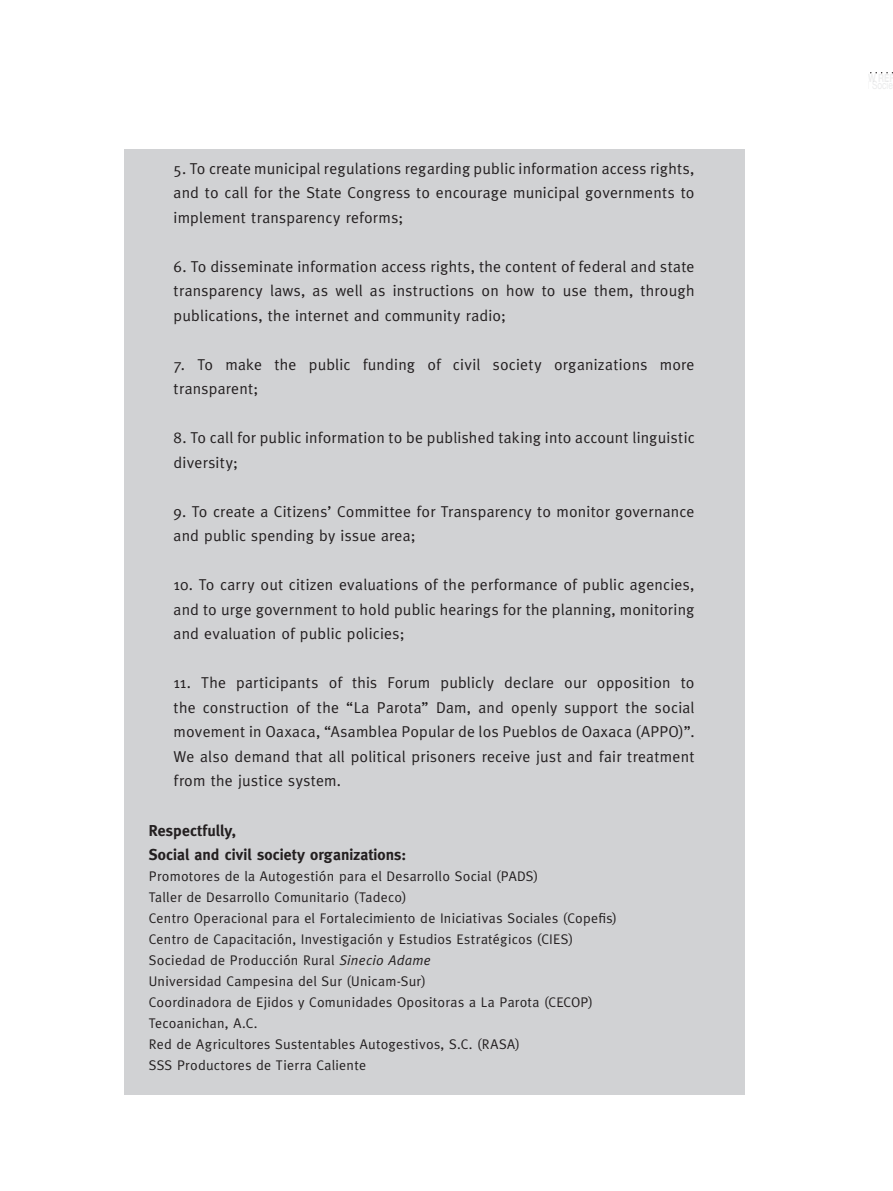
<style>
.page{position:relative;width:893px;height:1191px;background:#fff}
.page>*{position:absolute;margin:0;border:0;box-sizing:border-box;transform-origin:0 0}
.t1{font:15.75px/24.5px "Meta";letter-spacing:.015em;color:#231f20;text-align:justify}
.t2{font:700 15.75px "Meta";letter-spacing:.005em;color:#231f20}
.t3{font:14px "Meta";letter-spacing:.02em;color:#231f20}
.s1{font-style:italic}
</style>
<div class="page">
<div style="left:124px;top:149px;width:620px;height:945px;background:#d1d2d4"></div>
<p class="t1" style="left:174px;top:156px;width:522px">5. To create municipal regulations regarding public information access rights, and to call for the State Congress to encourage municipal governments to implement transparency reforms;</p>
<p class="t1" style="left:174px;top:254px;width:522px">6. To disseminate information access rights, the content of federal and state transparency laws, as well as instructions on how to use them, through publications, the internet and community radio;</p>
<p class="t1" style="left:174px;top:352px;width:522px">7. To make the public funding of civil society organizations more transparent;</p>
<p class="t1" style="left:174px;top:425px;width:522px">8. To call for public information to be published taking into account linguistic diversity;</p>
<p class="t1" style="left:174px;top:499px;width:522px">9. To create a Citizens’ Committee for Transparency to monitor governance and public spending by issue area;</p>
<p class="t1" style="left:174px;top:572px;width:522px">10. To carry out citizen evaluations of the performance of public agencies, and to urge government to hold public hearings for the planning, monitoring and evaluation of public policies;</p>
<p class="t1" style="left:174px;top:670px;width:522px">11. The participants of this Forum publicly declare our opposition to the construction of the “La Parota” Dam, and openly support the social movement in Oaxaca, “Asamblea Popular de los Pueblos de Oaxaca (APPO)”.<br>We also demand that all political prisoners receive just and fair treatment from the justice system.</p>
<p class="t2" style="left:149px;top:821px;width:89px">Respectfully,</p>
<p class="t2" style="left:149px;top:845px;width:259px">Social and civil society organizations:</p>
<p class="t3" style="left:149px;top:868px;width:391px">Promotores de la Autogestión para el Desarrollo Social (PADS)</p>
<p class="t3" style="left:149px;top:889px;width:259px">Taller de Desarrollo Comunitario (Tadeco)</p>
<p class="t3" style="left:149px;top:910px;width:470px">Centro Operacional para el Fortalecimiento de Iniciativas Sociales (Copefis)</p>
<p class="t3" style="left:149px;top:931px;width:426px">Centro de Capacitación, Investigación y Estudios Estratégicos (CIES)</p>
<p class="t3" style="left:149px;top:952px;width:283px">Sociedad de Producción Rural <span class="s1">Sinecio Adame</span></p>
<p class="t3" style="left:149px;top:973px;width:279px">Universidad Campesina del Sur (Unicam-Sur)</p>
<p class="t3" style="left:149px;top:994px;width:446px">Coordinadora de Ejidos y Comunidades Opositoras a La Parota (CECOP)</p>
<p class="t3" style="left:149px;top:1015px;width:110px">Tecoanichan, A.C.</p>
<p class="t3" style="left:149px;top:1036px;width:373px">Red de Agricultores Sustentables Autogestivos, S.C. (RASA)</p>
<p class="t3" style="left:149px;top:1057px;width:219px">SSS Productores de Tierra Caliente</p>
</div>
